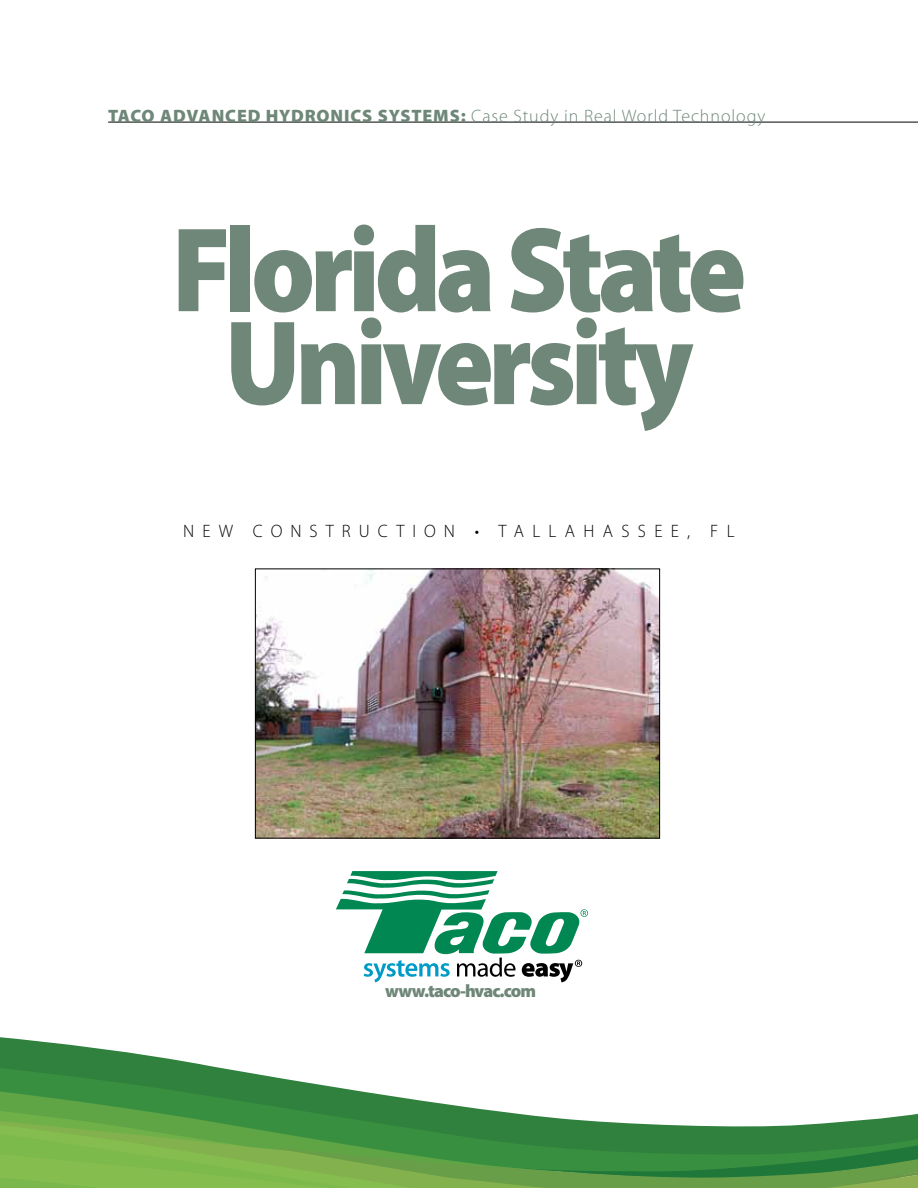
<style>
.page{position:relative;width:918px;height:1188px;background:#fff}
.page>*{position:absolute;margin:0;border:0;box-sizing:border-box;transform-origin:0 0}
.t1{font:900 121.5px/93px "Myriad Pro";letter-spacing:-.05em;color:#6e8778;text-align:center;scale:.9 1}
.t2{font:300 18px "Myriad Pro";letter-spacing:.05em;color:#6e8778}
.t3{font:300 18px "Myriad Pro";letter-spacing:.465em;color:#000}
.t4{font:900 18px "Myriad Pro";letter-spacing:-.05em;color:#6e8778}
.s1{font-weight:900}
</style>
<div class="page">
<svg style="left:0;top:1037px;width:321px;height:48px"></svg>
<svg style="left:0;top:1085px;width:918px;height:103px"></svg>
<svg style="left:336px;top:871px;width:252px;height:111px"></svg>
<hr style="left:108px;top:122px;width:810px;height:1px;background:#000">
<img style="left:257px;top:570px;width:401px;height:266px">
<div style="left:255px;top:568px;width:405px;height:270px;border:1px solid #000"></div>
<p class="t2" style="left:108px;top:105px;width:659px"><span class="s1">TACO ADVANCED HYDRONICS SYSTEMS:</span> Case Study in Real World Technology</p>
<h1 class="t1" style="left:172px;top:219px;width:640px">Florida State<br>University</h1>
<p class="t3" style="left:183px;top:520px;width:553px">NEW CONSTRUCTION • TALLAHASSEE, FL</p>
<p class="t4" style="left:385px;top:979px;width:152px">www.taco-hvac.com</p>
</div>
